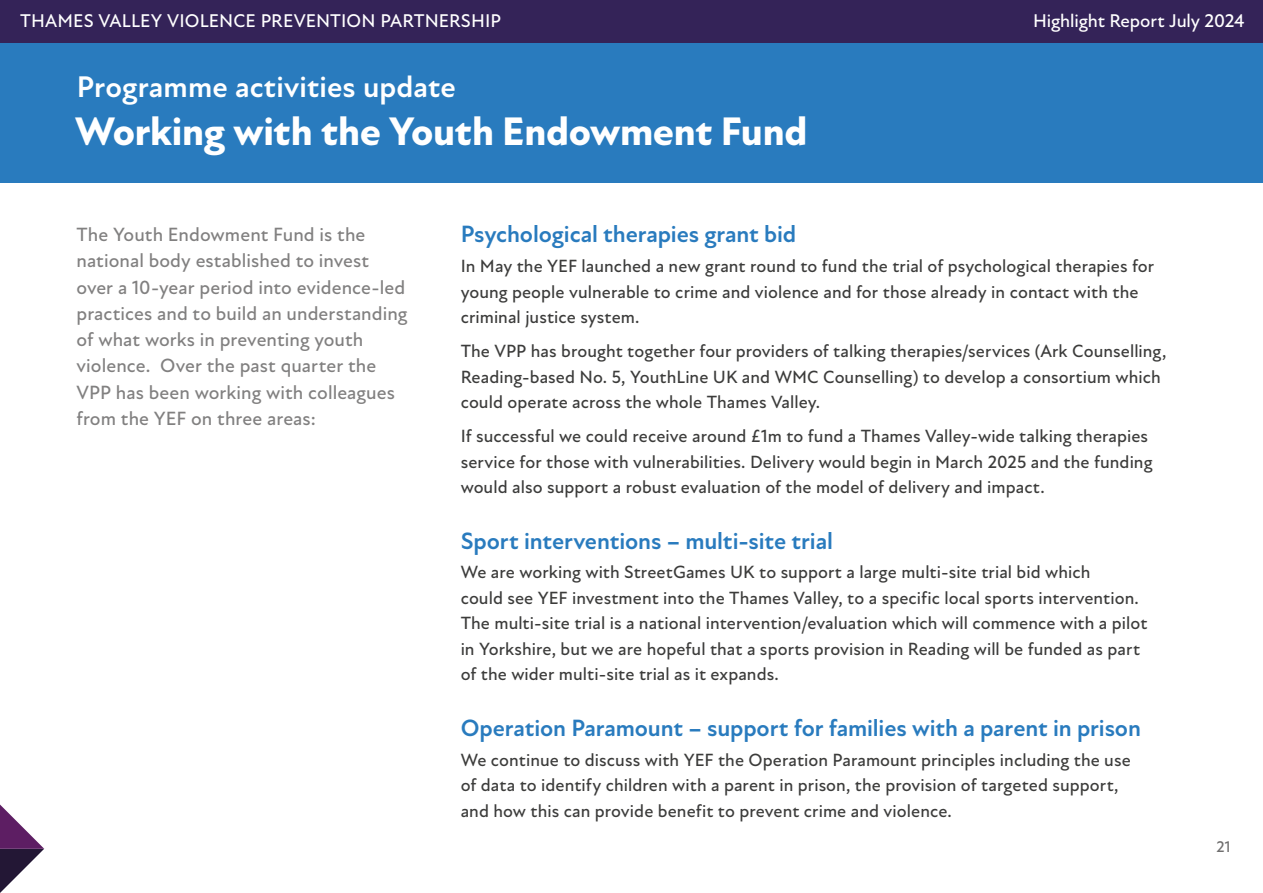
<style>
.page{position:relative;width:1263px;height:893px;background:#fff}
.page>*{position:absolute;margin:0;border:0;box-sizing:border-box;transform-origin:0 0}
.H1__white{font:800 40.5px "New Atten";letter-spacing:-.01em;color:#fff}
.Body_text{font:700 30.3px "New Atten";letter-spacing:.005em;color:#fff}
.t1{font:700 24px "New Atten";letter-spacing:-.005em;color:#297bbe}
.Intro{font:500 19.5px/26.2px "New Atten";letter-spacing:.005em;color:#818080}
.t2{font:500 18.75px "New Atten";color:#fff}
.Body_text-2{font:500 18px/25.5px "New Atten";letter-spacing:.005em;color:#3c3c3b}
.t3{font:500 15.75px "New Atten";color:#706f6f}
</style>
<div class="page">
<div style="left:0;top:43px;width:1263px;height:140px;background:#297bbe"></div>
<div style="left:0;top:0;width:1263px;height:43px;background:#342358"></div>
<svg style="left:0;top:804px;width:44px;height:89px"></svg>
<p class="t2" style="left:20px;top:10px;width:482px">THAMES VALLEY VIOLENCE PREVENTION PARTNERSHIP</p>
<p class="Body_text" style="left:77px;top:69px;width:381px">Programme activities update</p>
<p class="H1__white" style="left:75px;top:107px;width:733px">Working with the Youth Endowment Fund</p>
<p class="t2" style="left:1033px;top:10px;width:213px">Highlight Report July 2024</p>
<p class="Intro" style="left:77px;top:222px;width:332px">The Youth Endowment Fund is the national body established to invest over a 10-year period into evidence-led practices and to build an understanding of what works in preventing youth violence. Over the past quarter the VPP has been working with colleagues from the YEF on three areas:</p>
<h3 class="t1" style="left:461px;top:220px;width:337px">Psychological therapies grant bid</h3>
<p class="Body_text-2" style="left:461px;top:253px;width:695px">In May the YEF launched a new grant round to fund the trial of psychological therapies for young people vulnerable to crime and violence and for those already in contact with the criminal justice system.</p>
<p class="Body_text-2" style="left:461px;top:338px;width:707px">The VPP has brought together four providers of talking therapies/services (Ark Counselling,<br>Reading-based No. 5, YouthLine UK and WMC Counselling) to develop a consortium which could operate across the whole Thames Valley.</p>
<p class="Body_text-2" style="left:461px;top:424px;width:693px">If successful we could receive around £1m to fund a Thames Valley-wide talking therapies service for those with vulnerabilities. Delivery would begin in March 2025 and the funding would also support a robust evaluation of the model of delivery and impact.</p>
<h3 class="t1" style="left:461px;top:526px;width:374px">Sport interventions – multi-site trial</h3>
<p class="Body_text-2" style="left:461px;top:560px;width:688px">We are working with StreetGames UK to support a large multi-site trial bid which<br>could see YEF investment into the Thames Valley, to a specific local sports intervention.<br>The multi-site trial is a national intervention/evaluation which will commence with a pilot in Yorkshire, but we are hopeful that a sports provision in Reading will be funded as part of the wider multi-site trial as it expands.</p>
<h3 class="t1" style="left:461px;top:714px;width:682px">Operation Paramount – support for families with a parent in prison</h3>
<p class="Body_text-2" style="left:461px;top:747px;width:672px">We continue to discuss with YEF the Operation Paramount principles including the use of data to identify children with a parent in prison, the provision of targeted support, and how this can provide benefit to prevent crime and violence.</p>
<p class="t3" style="left:1216px;top:838px;width:16px">21</p>
</div>
